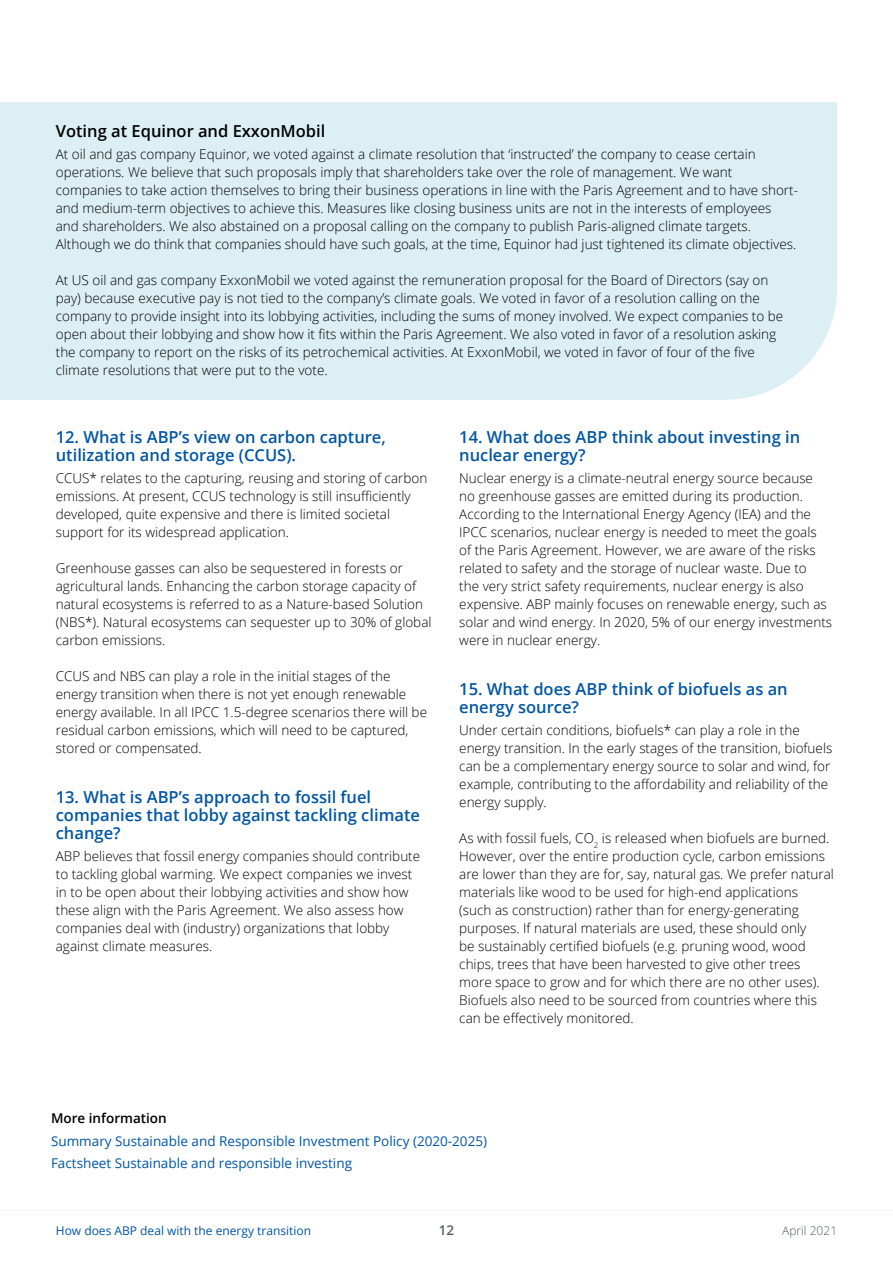
<style>
.page{position:relative;width:893px;height:1263px;background:#fff}
.page>*{position:absolute;margin:0;border:0;box-sizing:border-box;transform-origin:0 0}
.Kopje{font:600 16.5px/18px "Open Sans";color:#0056a4}
.Kopje_over_2_kolomme{font:600 16.5px "Open Sans";color:#000}
.Bodytekst{font:300 13.5px/18px "Open Sans";color:#000}
.Body_over_2_kolommen{font:300 13.5px/18px "Open Sans";color:#000}
.Opsomming{font:13.5px "Open Sans";color:#0056a4}
.Opsomming-2{font:600 13.5px "Open Sans";color:#000}
.t1{font:600 13.5px "Open Sans";color:#585f62}
.t2{font:12px "Open Sans";color:#0056a4}
.t3{font:300 12px "Open Sans";color:#585f62}
</style>
<div class="page">
<hr style="left:0;top:1210px;width:893px;height:1px;background:#f4f5f6">
<div style="left:614px;top:176px;width:223px;height:224px;background:#dceff4;border-radius:50%"></div>
<div style="left:35px;top:102px;width:802px;height:186px;background:#dceff4"></div>
<div style="left:0;top:102px;width:725px;height:298px;background:#dceff4"></div>
<p class="Kopje_over_2_kolomme" style="left:56px;top:119px;width:271px">Voting at Equinor and ExxonMobil</p>
<p class="Body_over_2_kolommen" style="left:56px;top:145px;width:744px">At oil and gas company Equinor, we voted against a climate resolution that ‘instructed’ the company to cease certain operations. We believe that such proposals imply that shareholders take over the role of management. We want companies to take action themselves to bring their business operations in line with the Paris Agreement and to have short&shy;and medium-term objectives to achieve this. Measures like closing business units are not in the interests of employees and shareholders. We also abstained on a proposal calling on the company to publish Paris-aligned climate targets.<br>Although we do think that companies should have such goals, at the time, Equinor had just tightened its climate objectives.</p>
<p class="Body_over_2_kolommen" style="left:56px;top:271px;width:729px">At US oil and gas company ExxonMobil we voted against the remuneration proposal for the Board of Directors (say on pay) because executive pay is not tied to the company’s climate goals. We voted in favor of a resolution calling on the company to provide insight into its lobbying activities, including the sums of money involved. We expect companies to be open about their lobbying and show how it fits within the Paris Agreement. We also voted in favor of a resolution asking the company to report on the risks of its petrochemical activities. At ExxonMobil, we voted in favor of four of the five climate resolutions that were put to the vote.</p>
<p class="Kopje" style="left:56px;top:427px;width:332px">12. What is ABP’s view on carbon capture, utilization and storage (CCUS).</p>
<p class="Bodytekst" style="left:56px;top:469px;width:373px">CCUS* relates to the capturing, reusing and storing of carbon emissions. At present, CCUS technology is still insufficiently developed, quite expensive and there is limited societal support for its widespread application.</p>
<p class="Bodytekst" style="left:56px;top:559px;width:377px">Greenhouse gasses can also be sequestered in forests or agricultural lands. Enhancing the carbon storage capacity of natural ecosystems is referred to as a Nature-based Solution (NBS*). Natural ecosystems can sequester up to 30% of global carbon emissions.</p>
<p class="Bodytekst" style="left:56px;top:667px;width:373px">CCUS and NBS can play a role in the initial stages of the energy transition when there is not yet enough renewable energy available. In all IPCC 1.5-degree scenarios there will be residual carbon emissions, which will need to be captured, stored or compensated.</p>
<p class="Kopje" style="left:56px;top:787px;width:366px">13. What is ABP’s approach to fossil fuel companies that lobby against tackling climate change?</p>
<p class="Bodytekst" style="left:56px;top:847px;width:366px">ABP believes that fossil energy companies should contribute to tackling global warming. We expect companies we invest in to be open about their lobbying activities and show how these align with the Paris Agreement. We also assess how companies deal with (industry) organizations that lobby against climate measures.</p>
<p class="Kopje" style="left:459px;top:427px;width:343px">14. What does ABP think about investing in nuclear energy?</p>
<p class="Bodytekst" style="left:459px;top:469px;width:374px">Nuclear energy is a climate-neutral energy source because no greenhouse gasses are emitted during its production.<br>According to the International Energy Agency (IEA) and the IPCC scenarios, nuclear energy is needed to meet the goals<br>of the Paris Agreement. However, we are aware of the risks related to safety and the storage of nuclear waste. Due to<br>the very strict safety requirements, nuclear energy is also expensive. ABP mainly focuses on renewable energy, such as solar and wind energy. In 2020, 5% of our energy investments were in nuclear energy.</p>
<p class="Kopje" style="left:459px;top:679px;width:330px">15. What does ABP think of biofuels as an energy source?</p>
<p class="Bodytekst" style="left:459px;top:721px;width:375px">Under certain conditions, biofuels* can play a role in the energy transition. In the early stages of the transition, biofuels can be a complementary energy source to solar and wind, for example, contributing to the affordability and reliability of the energy supply.</p>
<p class="Bodytekst" style="left:459px;top:829px;width:376px">As with fossil fuels, CO<sub>2</sub> is released when biofuels are burned.<br>However, over the entire production cycle, carbon emissions are lower than they are for, say, natural gas. We prefer natural materials like wood to be used for high-end applications<br>(such as construction) rather than for energy-generating purposes. If natural materials are used, these should only<br>be sustainably certified biofuels (e.g. pruning wood, wood chips, trees that have been harvested to give other trees more space to grow and for which there are no other uses).<br>Biofuels also need to be sourced from countries where this can be effectively monitored.</p>
<p class="Opsomming-2" style="left:51px;top:1109px;width:117px">More information</p>
<p class="Opsomming" style="left:51px;top:1131px;width:438px">Summary Sustainable and Responsible Investment Policy (2020-2025)</p>
<p class="Opsomming" style="left:51px;top:1154px;width:303px">Factsheet Sustainable and responsible investing</p>
<p class="t2" style="left:56px;top:1222px;width:257px">How does ABP deal with the energy transition</p>
<p class="t1" style="left:439px;top:1221px;width:17px">12</p>
<p class="t3" style="left:782px;top:1222px;width:56px">April 2021</p>
</div>
